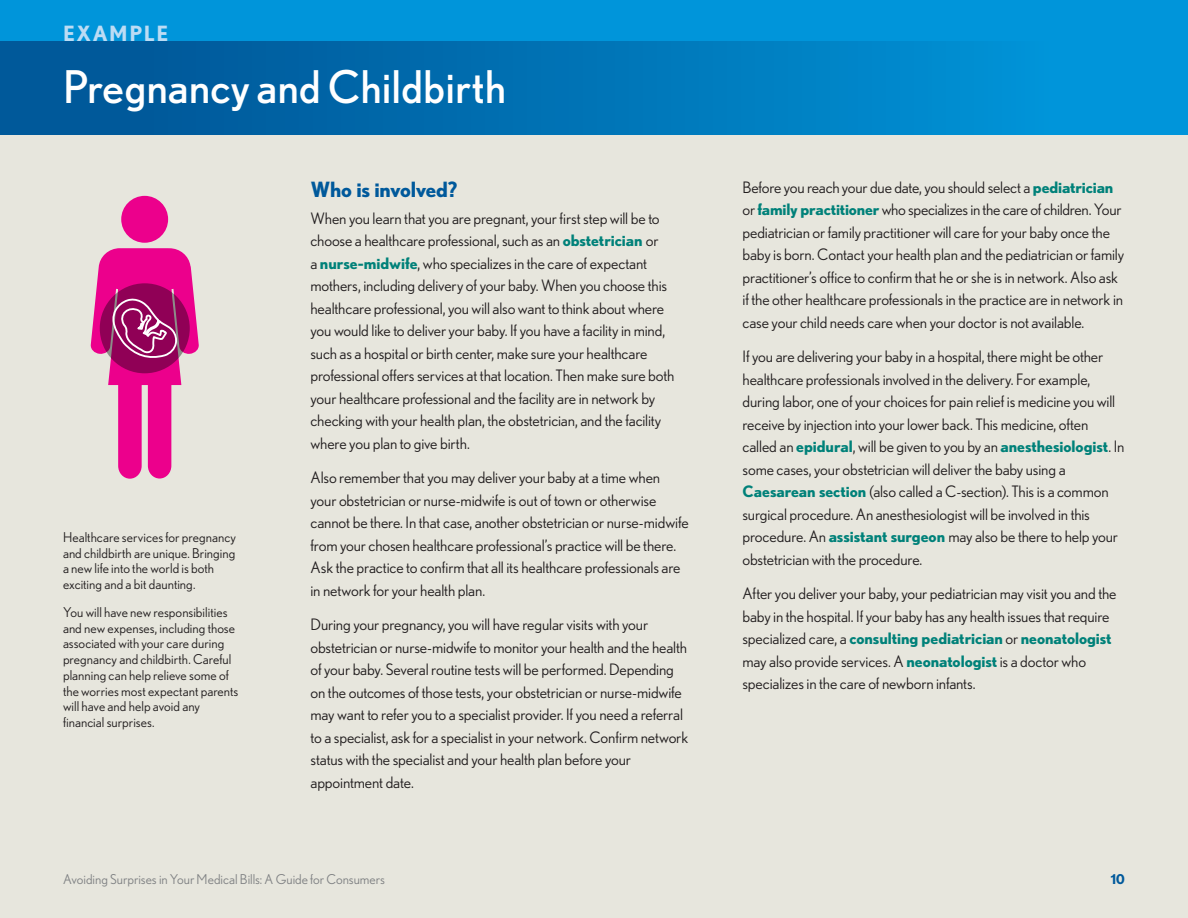
<style>
.page{position:relative;width:1188px;height:918px;background:#fff}
.page>*{position:absolute;margin:0;border:0;box-sizing:border-box;transform-origin:0 0}
.t1{font:45px "Nobel";color:#fff}
.t2{font:700 21px "Nobel";letter-spacing:-.015em;color:#00599b}
.t3{font:700 21px "Nobel";letter-spacing:.075em;color:#bcdcf4}
.t4{font:15.75px/22.5px "Nobel";letter-spacing:-.01em;color:#221e1f}
.t5{font:13.5px/15.8px "Nobel";color:#221e1f}
.t6{font:13.5px "Nobel";color:#808284}
.t7{font:700 13.5px "Nobel";color:#00599b}
.s1{font-weight:700;color:#008179}
</style>
<div class="page">
<div style="left:0;top:0;width:1188px;height:135px;background:linear-gradient(to right,#005393,#0099de)"></div>
<div style="left:0;top:0;width:1188px;height:40px;background:#0095da"></div>
<div style="left:0;top:135px;width:1188px;height:783px;background:#e7e6dd"></div>
<div style="left:121px;top:196px;width:47px;height:47px;background:#ec008c;border-radius:50%"></div>
<svg style="left:90px;top:248px;width:109px;height:231px"></svg>
<h2 class="t3" style="left:63px;top:20px;width:107px">EXAMPLE</h2>
<h1 class="t1" style="left:63px;top:61px;width:445px">Pregnancy and Childbirth</h1>
<p class="t5" style="left:63px;top:529px;width:175px">Healthcare services for pregnancy and childbirth are unique. Bringing a new life into the world is both exciting and a bit daunting.</p>
<p class="t5" style="left:63px;top:604px;width:177px">You will have new responsibilities and new expenses, including those associated with your care during pregnancy and childbirth. Careful planning can help relieve some of the worries most expectant parents will have and help avoid any financial surprises.</p>
<h2 class="t2" style="left:310px;top:177px;width:148px">Who is involved?</h2>
<p class="t4" style="left:310px;top:207px;width:365px">When you learn that you are pregnant, your first step will be to choose a healthcare professional, such as an <span class="s1">obstetrician</span> or<br>a <span class="s1">nurse-midwife</span>, who specializes in the care of expectant mothers, including delivery of your baby. When you choose this healthcare professional, you will also want to think about where you would like to deliver your baby. If you have a facility in mind, such as a hospital or birth center, make sure your healthcare professional offers services at that location. Then make sure both your healthcare professional and the facility are in network by checking with your health plan, the obstetrician, and the facility where you plan to give birth.</p>
<p class="t4" style="left:310px;top:466px;width:380px">Also remember that you may deliver your baby at a time when your obstetrician or nurse-midwife is out of town or otherwise cannot be there. In that case, another obstetrician or nurse-midwife from your chosen healthcare professional’s practice will be there.<br>Ask the practice to confirm that all its healthcare professionals are in network for your health plan.</p>
<p class="t4" style="left:310px;top:613px;width:379px">During your pregnancy, you will have regular visits with your obstetrician or nurse-midwife to monitor your health and the health of your baby. Several routine tests will be performed. Depending on the outcomes of those tests, your obstetrician or nurse-midwife may want to refer you to a specialist provider. If you need a referral to a specialist, ask for a specialist in your network. Confirm network status with the specialist and your health plan before your appointment date.</p>
<p class="t4" style="left:743px;top:176px;width:383px">Before you reach your due date, you should select a <span class="s1">pediatrician </span>or <span class="s1">family practitioner</span> who specializes in the care of children. Your pediatrician or family practitioner will care for your baby once the baby is born. Contact your health plan and the pediatrician or family practitioner’s office to confirm that he or she is in network. Also ask if the other healthcare professionals in the practice are in network in case your child needs care when your doctor is not available.</p>
<p class="t4" style="left:743px;top:345px;width:383px">If you are delivering your baby in a hospital, there might be other healthcare professionals involved in the delivery. For example, during labor, one of your choices for pain relief is medicine you will receive by injection into your lower back. This medicine, often called an <span class="s1">epidural</span>, will be given to you by an <span class="s1">anesthesiologist</span>. In some cases, your obstetrician will deliver the baby using a <span class="s1">Caesarean section</span> (also called a C-section). This is a common surgical procedure. An anesthesiologist will be involved in this procedure. An <span class="s1">assistant surgeon</span> may also be there to help your obstetrician with the procedure.</p>
<p class="t4" style="left:743px;top:582px;width:376px">After you deliver your baby, your pediatrician may visit you and the baby in the hospital. If your baby has any health issues that require specialized care, a <span class="s1">consulting pediatrician</span> or <span class="s1">neonatologist </span>may also provide services. A <span class="s1">neonatologist</span> is a doctor who specializes in the care of newborn infants.</p>
<p class="t6" style="left:63px;top:871px;width:323px">Avoiding Surprises in Your Medical Bills: A Guide for Consumers</p>
<p class="t7" style="left:1111px;top:871px;width:16px">10</p>
</div>
